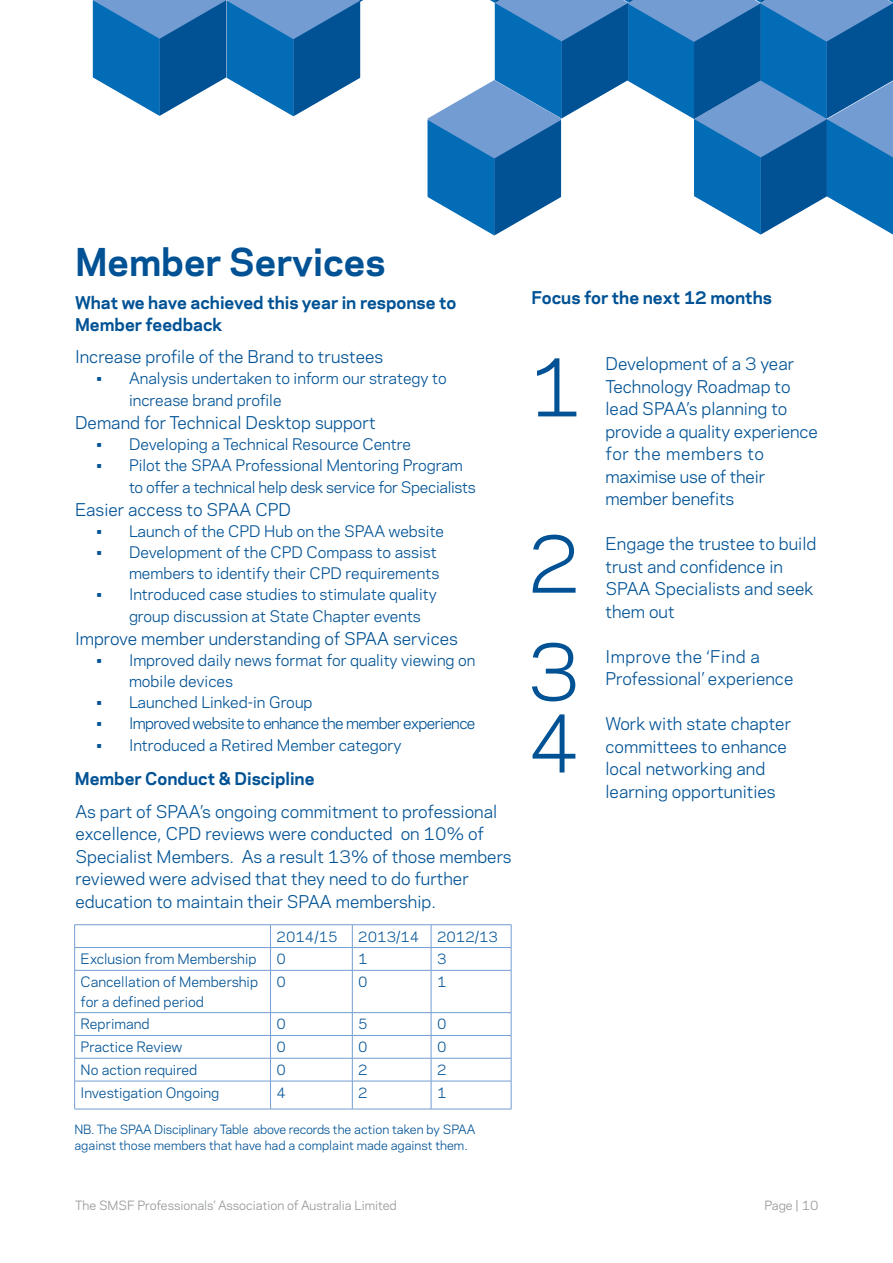
<style>
.page{position:relative;width:893px;height:1263px;background:#fff}
.page>*{position:absolute;margin:0;border:0;box-sizing:border-box;transform-origin:0 0}
.t1{font:75px/108px "Galaxie Polaris";color:#005295}
.t2{font:700 36px "Galaxie Polaris";color:#005295}
.t3{font:16.5px/22.5px "Galaxie Polaris";color:#005295}
.t4{font:700 16.5px/22.5px "Galaxie Polaris";color:#005295}
.t5{font:15px/22.5px "Galaxie Polaris";color:#005295}
.t6{font:15px/22.5px "Galaxie Polaris";letter-spacing:-.02em;color:#005295}
.t7{font:15px "Galaxie Polaris";letter-spacing:-.04em;color:#005295}
.t8{font:13.5px/19.5px "Galaxie Polaris";color:#005295}
.t9{font:12px/16.5px "Galaxie Polaris";color:#005295}
.t10{font:12px "Galaxie Polaris";color:#939598}
</style>
<div class="page">
<svg style="left:93px;top:0;width:270px;height:116px"></svg>
<svg style="left:428px;top:0;width:465px;height:235px"></svg>
<hr style="left:74px;top:924px;width:197px;height:1px;background:#739dd2">
<hr style="left:271px;top:924px;width:81px;height:1px;background:#739dd2">
<hr style="left:352px;top:924px;width:79px;height:1px;background:#739dd2">
<hr style="left:431px;top:924px;width:80px;height:1px;background:#739dd2">
<hr style="left:74px;top:947px;width:197px;height:1px;background:#739dd2">
<svg style="left:74px;top:925px;width:1px;height:45px"></svg>
<hr style="left:271px;top:947px;width:81px;height:1px;background:#739dd2">
<svg style="left:270px;top:925px;width:1px;height:45px"></svg>
<hr style="left:352px;top:947px;width:79px;height:1px;background:#739dd2">
<svg style="left:352px;top:925px;width:1px;height:45px"></svg>
<hr style="left:431px;top:947px;width:80px;height:1px;background:#739dd2">
<svg style="left:431px;top:925px;width:1px;height:45px"></svg>
<svg style="left:511px;top:925px;width:1px;height:45px"></svg>
<hr style="left:74px;top:970px;width:197px;height:1px;background:#739dd2">
<hr style="left:74px;top:970px;width:1px;height:42px;background:#739dd2">
<hr style="left:271px;top:970px;width:81px;height:1px;background:#739dd2">
<hr style="left:270px;top:970px;width:1px;height:42px;background:#739dd2">
<hr style="left:352px;top:970px;width:79px;height:1px;background:#739dd2">
<hr style="left:352px;top:970px;width:1px;height:42px;background:#739dd2">
<hr style="left:431px;top:970px;width:80px;height:1px;background:#739dd2">
<hr style="left:431px;top:970px;width:1px;height:42px;background:#739dd2">
<hr style="left:511px;top:970px;width:1px;height:42px;background:#739dd2">
<hr style="left:74px;top:1012px;width:197px;height:1px;background:#739dd2">
<hr style="left:271px;top:1012px;width:81px;height:1px;background:#739dd2">
<hr style="left:352px;top:1012px;width:79px;height:1px;background:#739dd2">
<hr style="left:431px;top:1012px;width:80px;height:1px;background:#739dd2">
<hr style="left:74px;top:1035px;width:197px;height:1px;background:#739dd2">
<hr style="left:271px;top:1035px;width:81px;height:1px;background:#739dd2">
<hr style="left:352px;top:1035px;width:79px;height:1px;background:#739dd2">
<hr style="left:431px;top:1035px;width:80px;height:1px;background:#739dd2">
<hr style="left:74px;top:1058px;width:197px;height:1px;background:#739dd2">
<hr style="left:271px;top:1058px;width:81px;height:1px;background:#739dd2">
<hr style="left:352px;top:1058px;width:79px;height:1px;background:#739dd2">
<hr style="left:431px;top:1058px;width:80px;height:1px;background:#739dd2">
<hr style="left:74px;top:1081px;width:197px;height:1px;background:#739dd2">
<svg style="left:74px;top:1013px;width:1px;height:96px"></svg>
<hr style="left:271px;top:1081px;width:81px;height:1px;background:#739dd2">
<svg style="left:270px;top:1013px;width:1px;height:96px"></svg>
<hr style="left:352px;top:1081px;width:79px;height:1px;background:#739dd2">
<svg style="left:352px;top:1013px;width:1px;height:96px"></svg>
<hr style="left:431px;top:1081px;width:80px;height:1px;background:#739dd2">
<svg style="left:431px;top:1013px;width:1px;height:96px"></svg>
<svg style="left:511px;top:1013px;width:1px;height:96px"></svg>
<hr style="left:74px;top:1109px;width:197px;height:1px;background:#739dd2">
<hr style="left:271px;top:1109px;width:81px;height:1px;background:#739dd2">
<hr style="left:352px;top:1109px;width:79px;height:1px;background:#739dd2">
<hr style="left:431px;top:1109px;width:80px;height:1px;background:#739dd2">
<h2 class="t2" style="left:75px;top:235px;width:312px">Member Services</h2>
<p class="t4" style="left:75px;top:290px;width:383px">What we have achieved this year in response to<br>Member feedback</p>
<p class="t3" style="left:75px;top:344px;width:310px">Increase profile of the Brand to trustees</p>
<p class="t5" style="left:129px;top:366px;width:319px;text-indent:-32px">• Analysis undertaken to inform our strategy to increase brand profile</p>
<p class="t3" style="left:75px;top:410px;width:302px">Demand for Technical Desktop support</p>
<p class="t5" style="left:97px;top:432px;width:316px">• Developing a Technical Resource Centre</p>
<p class="t6" style="left:129px;top:453px;width:348px;text-indent:-32px">• Pilot the SPAA Professional Mentoring Program to offer a technical help desk service for Specialists</p>
<p class="t3" style="left:75px;top:497px;width:218px">Easier access to SPAA CPD</p>
<p class="t5" style="left:97px;top:519px;width:349px">• Launch of the CPD Hub on the SPAA website</p>
<p class="t5" style="left:97px;top:541px;width:344px;line-height:21px;text-align:right">• Development of the CPD Compass to assist members to identify their CPD requirements</p>
<p class="t5" style="left:129px;top:582px;width:309px;text-indent:-32px">• Introduced case studies to stimulate quality group discussion at State Chapter events</p>
<p class="t3" style="left:75px;top:626px;width:384px">Improve member understanding of SPAA services</p>
<p class="t5" style="left:129px;top:649px;width:348px;line-height:21px;text-indent:-32px">• Improved daily news format for quality viewing on mobile devices</p>
<p class="t5" style="left:97px;top:690px;width:217px">• Launched Linked-in Group</p>
<p class="t7" style="left:97px;top:712px;width:380px">• Improved website to enhance the member experience</p>
<p class="t5" style="left:97px;top:733px;width:307px">• Introduced a Retired Member category</p>
<p class="t4" style="left:75px;top:766px;width:241px">Member Conduct &amp; Discipline</p>
<p class="t3" style="left:76px;top:799px;width:438px">As part of SPAA’s ongoing commitment to professional excellence, CPD reviews were conducted on 10% of Specialist Members. As a result 13% of those members reviewed were advised that they need to do further education to maintain their SPAA membership.</p>
<p class="t8" style="left:277px;top:926px;width:63px">2014/15</p>
<p class="t8" style="left:358px;top:926px;width:63px">2013/14</p>
<p class="t8" style="left:437px;top:926px;width:63px">2012/13</p>
<p class="t8" style="left:81px;top:949px;width:177px">Exclusion from Membership</p>
<p class="t8" style="left:277px;top:949px;width:11px">0</p>
<p class="t8" style="left:358px;top:949px;width:11px">1</p>
<p class="t8" style="left:437px;top:949px;width:11px">3</p>
<p class="t8" style="left:81px;top:971px;width:179px">Cancellation of Membership for a defined period</p>
<p class="t8" style="left:277px;top:971px;width:11px">0</p>
<p class="t8" style="left:358px;top:971px;width:11px">0</p>
<p class="t8" style="left:437px;top:971px;width:11px">1</p>
<p class="t8" style="left:81px;top:1014px;width:70px">Reprimand</p>
<p class="t8" style="left:276px;top:1014px;width:11px">0</p>
<p class="t8" style="left:358px;top:1014px;width:11px">5</p>
<p class="t8" style="left:437px;top:1014px;width:11px">0</p>
<p class="t8" style="left:81px;top:1036px;width:103px">Practice Review</p>
<p class="t8" style="left:276px;top:1036px;width:11px">0</p>
<p class="t8" style="left:358px;top:1036px;width:11px">0</p>
<p class="t8" style="left:437px;top:1036px;width:11px">0</p>
<p class="t8" style="left:81px;top:1059px;width:118px">No action required</p>
<p class="t8" style="left:276px;top:1059px;width:11px">0</p>
<p class="t8" style="left:358px;top:1059px;width:11px">2</p>
<p class="t8" style="left:437px;top:1059px;width:11px">2</p>
<p class="t8" style="left:81px;top:1082px;width:140px">Investigation Ongoing</p>
<p class="t8" style="left:276px;top:1082px;width:11px">4</p>
<p class="t8" style="left:358px;top:1082px;width:11px">2</p>
<p class="t8" style="left:437px;top:1082px;width:11px">1</p>
<p class="t9" style="left:74px;top:1120px;width:403px">NB. The SPAA Disciplinary Table above records the action taken by SPAA against those members that have had a complaint made against them.</p>
<p class="t4" style="left:532px;top:286px;width:242px">Focus for the next 12 months</p>
<h1 class="t1" style="left:529px;top:329px;width:54px">1</h1>
<h1 class="t1" style="left:528px;top:506px;width:54px">2<br>3</h1>
<h1 class="t1" style="left:528px;top:685px;width:54px">4</h1>
<p class="t3" style="left:605px;top:352px;width:214px">Development of a 3 year<br>Technology Roadmap to lead SPAA’s planning to provide a quality experience for the members to maximise use of their member benefits</p>
<p class="t3" style="left:605px;top:532px;width:212px">Engage the trustee to build trust and confidence in<br>SPAA Specialists and seek them out</p>
<p class="t3" style="left:605px;top:644px;width:189px">Improve the ‘Find a<br>Professional’ experience</p>
<p class="t3" style="left:605px;top:712px;width:187px">Work with state chapter committees to enhance local networking and learning opportunities</p>
<p class="t10" style="left:75px;top:1196px;width:323px">The SMSF Professionals’ Association of Australia Limited</p>
<p class="t10" style="left:764px;top:1196px;width:55px">Page | 10</p>
</div>
